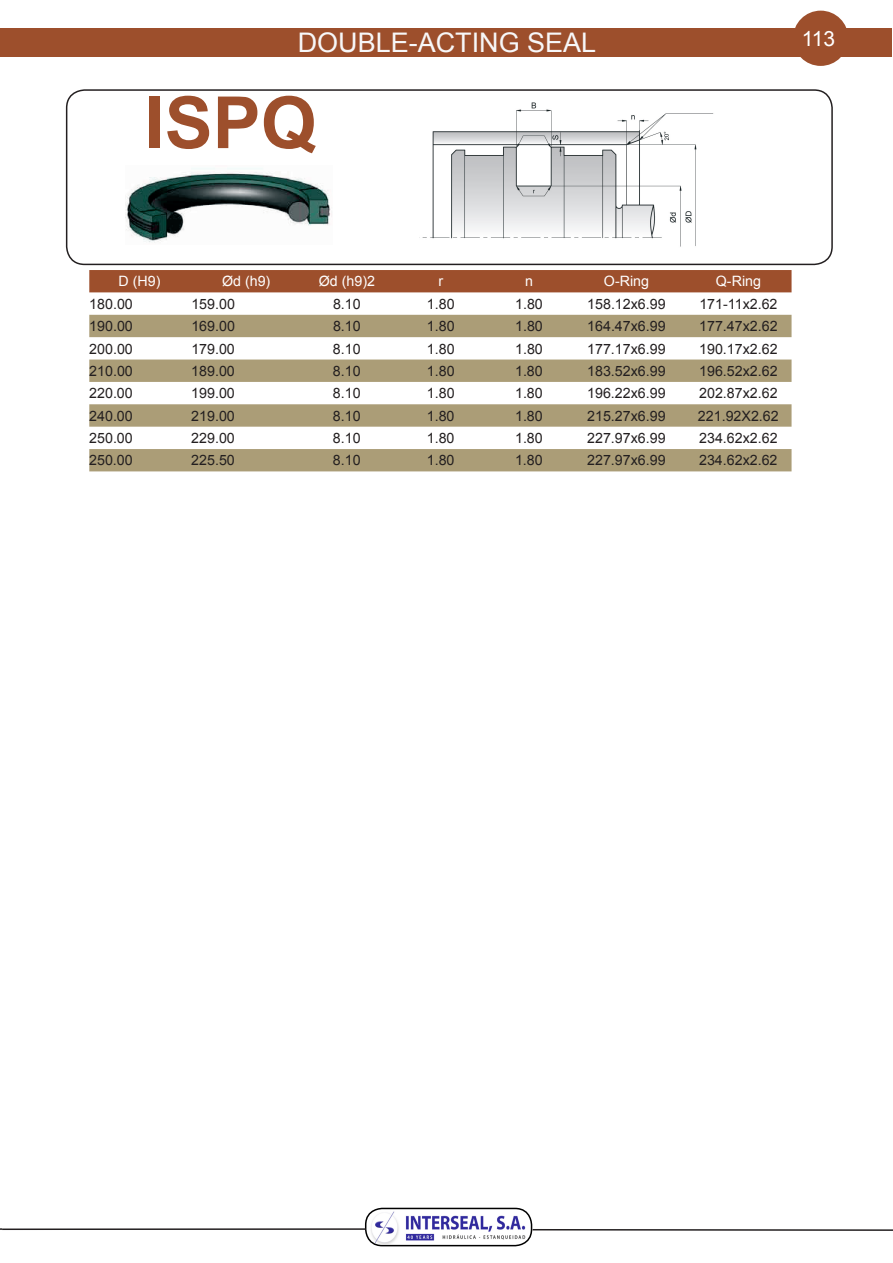
<style>
.page{position:relative;width:893px;height:1263px;background:#fff}
.page>*{position:absolute;margin:0;border:0;box-sizing:border-box;transform-origin:0 0}
.t1{font:700 72px "Arial";color:#9d4f2c}
.t2{font:27px "Arial";color:#f7f7f8}
.t3{font:21px "Arial";color:#fff}
.t4{font:14.25px "Arial";color:#231f20}
.t5{font:14.25px "Arial";color:#fff}
</style>
<div class="page">
<div style="left:1px;top:28px;width:891px;height:29px;background:#9d4f2c"></div>
<img style="left:419px;top:102px;width:295px;height:145px">
<img style="left:126px;top:168px;width:206px;height:75px">
<div style="left:89px;top:270px;width:702px;height:22px;background:#9d4f2c"></div>
<svg style="left:89px;top:315px;width:702px;height:156px;fill:#ab9d77"></svg>
<div style="left:793px;top:11px;width:55px;height:55px;background:#9d4f2c;border-radius:50%"></div>
<img style="left:366px;top:1208px;width:165px;height:36px">
<div style="left:365px;top:1208px;width:167px;height:38px;border:2px solid #000;border-radius:16px"></div>
<hr style="left:2px;top:1228px;width:364px;height:2px;background:#231f20">
<hr style="left:533px;top:1229px;width:360px;height:2px;background:#231f20">
<div style="left:66px;top:89px;width:767px;height:176px;border:2px solid #231f20;border-radius:18px"></div>
<h2 class="t2" style="left:298px;top:25px;width:300px">DOUBLE-ACTING SEAL</h2>
<h1 class="t1" style="left:145px;top:75px;width:174px">ISPQ</h1>
<h3 class="t3" style="left:802px;top:25px;width:35px">113</h3>
<p class="t5" style="left:119px;top:272px;width:43px">D (H9)</p>
<p class="t5" style="left:222px;top:272px;width:50px">Ød (h9)</p>
<p class="t5" style="left:319px;top:272px;width:58px">Ød (h9)2</p>
<p class="t5" style="left:438px;top:272px;width:6px">r</p>
<p class="t5" style="left:525px;top:272px;width:9px">n</p>
<p class="t5" style="left:604px;top:272px;width:47px">O-Ring</p>
<p class="t5" style="left:716px;top:272px;width:47px">Q-Ring</p>
<p class="t4" style="left:89px;top:294px;width:45px">180.00</p>
<p class="t4" style="left:191px;top:294px;width:45px">159.00</p>
<p class="t4" style="left:333px;top:294px;width:29px">8.10</p>
<p class="t4" style="left:427px;top:294px;width:29px">1.80</p>
<p class="t4" style="left:515px;top:294px;width:29px">1.80</p>
<p class="t4" style="left:587px;top:294px;width:80px">158.12x6.99</p>
<p class="t4" style="left:699px;top:294px;width:80px">171-11x2.62</p>
<p class="t4" style="left:89px;top:317px;width:45px">190.00</p>
<p class="t4" style="left:191px;top:317px;width:45px">169.00</p>
<p class="t4" style="left:333px;top:317px;width:29px">8.10</p>
<p class="t4" style="left:427px;top:317px;width:29px">1.80</p>
<p class="t4" style="left:515px;top:317px;width:29px">1.80</p>
<p class="t4" style="left:587px;top:317px;width:80px">164.47x6.99</p>
<p class="t4" style="left:699px;top:317px;width:80px">177.47x2.62</p>
<p class="t4" style="left:89px;top:339px;width:45px">200.00</p>
<p class="t4" style="left:191px;top:339px;width:45px">179.00</p>
<p class="t4" style="left:333px;top:339px;width:29px">8.10</p>
<p class="t4" style="left:427px;top:339px;width:29px">1.80</p>
<p class="t4" style="left:515px;top:339px;width:29px">1.80</p>
<p class="t4" style="left:587px;top:339px;width:80px">177.17x6.99</p>
<p class="t4" style="left:699px;top:339px;width:80px">190.17x2.62</p>
<p class="t4" style="left:89px;top:362px;width:45px">210.00</p>
<p class="t4" style="left:191px;top:362px;width:45px">189.00</p>
<p class="t4" style="left:333px;top:362px;width:29px">8.10</p>
<p class="t4" style="left:427px;top:362px;width:29px">1.80</p>
<p class="t4" style="left:515px;top:362px;width:29px">1.80</p>
<p class="t4" style="left:587px;top:362px;width:80px">183.52x6.99</p>
<p class="t4" style="left:699px;top:362px;width:80px">196.52x2.62</p>
<p class="t4" style="left:89px;top:384px;width:45px">220.00</p>
<p class="t4" style="left:191px;top:384px;width:45px">199.00</p>
<p class="t4" style="left:333px;top:384px;width:29px">8.10</p>
<p class="t4" style="left:427px;top:384px;width:29px">1.80</p>
<p class="t4" style="left:515px;top:384px;width:29px">1.80</p>
<p class="t4" style="left:587px;top:384px;width:80px">196.22x6.99</p>
<p class="t4" style="left:699px;top:384px;width:80px">202.87x2.62</p>
<p class="t4" style="left:89px;top:406px;width:45px">240.00</p>
<p class="t4" style="left:191px;top:406px;width:45px">219.00</p>
<p class="t4" style="left:333px;top:406px;width:29px">8.10</p>
<p class="t4" style="left:427px;top:406px;width:29px">1.80</p>
<p class="t4" style="left:515px;top:406px;width:29px">1.80</p>
<p class="t4" style="left:587px;top:406px;width:80px">215.27x6.99</p>
<p class="t4" style="left:698px;top:406px;width:82px">221.92X2.62</p>
<p class="t4" style="left:89px;top:429px;width:45px">250.00</p>
<p class="t4" style="left:191px;top:429px;width:45px">229.00</p>
<p class="t4" style="left:333px;top:429px;width:29px">8.10</p>
<p class="t4" style="left:427px;top:429px;width:29px">1.80</p>
<p class="t4" style="left:515px;top:429px;width:29px">1.80</p>
<p class="t4" style="left:587px;top:429px;width:80px">227.97x6.99</p>
<p class="t4" style="left:699px;top:429px;width:80px">234.62x2.62</p>
<p class="t4" style="left:89px;top:451px;width:45px">250.00</p>
<p class="t4" style="left:191px;top:451px;width:45px">225.50</p>
<p class="t4" style="left:333px;top:451px;width:29px">8.10</p>
<p class="t4" style="left:427px;top:451px;width:29px">1.80</p>
<p class="t4" style="left:515px;top:451px;width:29px">1.80</p>
<p class="t4" style="left:587px;top:451px;width:80px">227.97x6.99</p>
<p class="t4" style="left:699px;top:451px;width:80px">234.62x2.62</p>
</div>
